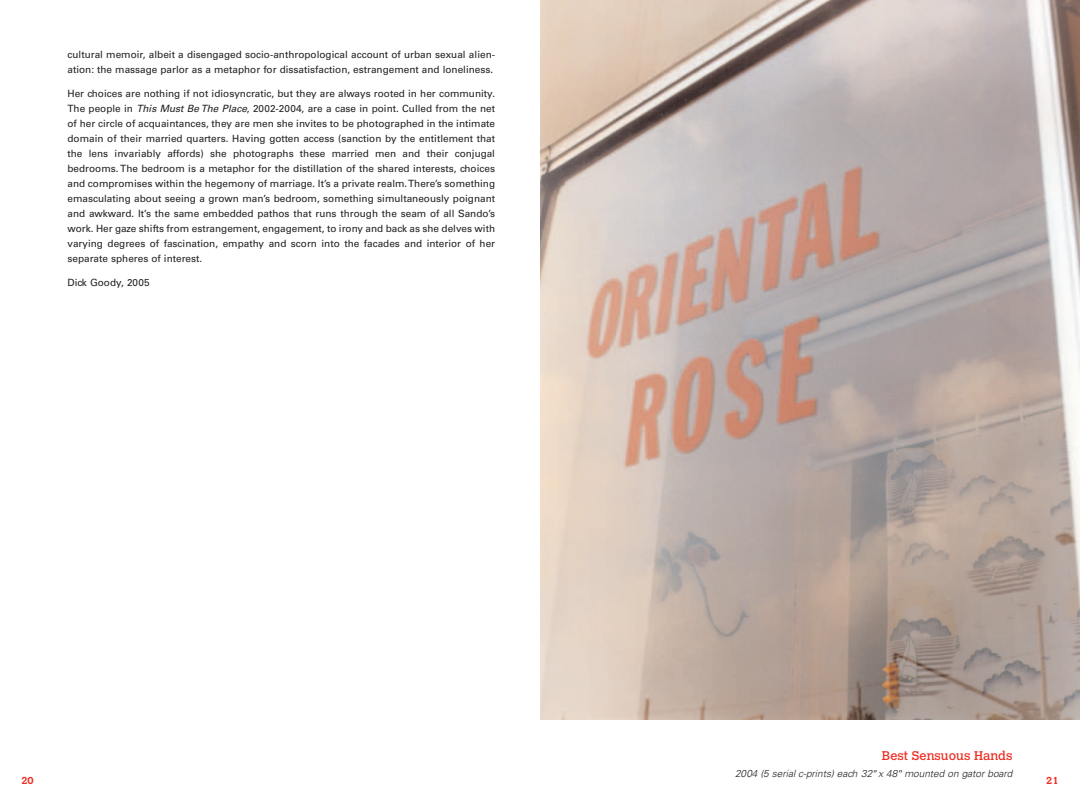
<style>
.page{position:relative;width:1080px;height:810px;background:#fff}
.page>*{position:absolute;margin:0;border:0;box-sizing:border-box;transform-origin:0 0}
.t1{font:12.5px "Calvert";color:#ee2e22}
.t2{font:10px/15px "Univers";color:#231f20}
.t3{font:italic 300 10px "Univers";color:#231f20}
.t4{font:700 10px "Calvert";color:#ee2e22}
.s1{font-style:italic}
.s2{font-weight:400}
</style>
<div class="page">
<img style="left:540px;top:0;width:540px;height:720px">
<p class="t2" style="left:68px;top:48px;width:429px">cultural memoir, albeit a disengaged socio-anthropological account of urban sexual alien&shy;ation: the massage parlor as a metaphor for dissatisfaction, estrangement and loneliness.</p>
<p class="t2" style="left:67px;top:87px;width:429px;text-align:justify">Her choices are nothing if not idiosyncratic, but they are always rooted in her community.<br>The people in <span class="s1">This Must Be The Place</span>, 2002-2004, are a case in point. Culled from the net of her circle of acquaintances, they are men she invites to be photographed in the intimate domain of their married quarters. Having gotten access (sanction by the entitlement that the lens invariably affords) she photographs these married men and their conjugal bedrooms. The bedroom is a metaphor for the distillation of the shared interests, choices and compromises within the hegemony of marriage. It’s a private realm. There’s something emasculating about seeing a grown man’s bedroom, something simultaneously poignant and awkward. It’s the same embedded pathos that runs through the seam of all Sando’s work. Her gaze shifts from estrangement, engagement, to irony and back as she delves with varying degrees of fascination, empathy and scorn into the facades and interior of her separate spheres of interest.</p>
<p class="t2" style="left:67px;top:276px;width:84px">Dick Goody, 2005</p>
<p class="t1" style="left:882px;top:751px;width:132px">Best Sensuous Hands</p>
<p class="t3" style="left:735px;top:769px;width:279px">2004 (5 serial c-prints) each 32<span class="s2">"</span> x 48<span class="s2">"</span> mounted on gator board</p>
<p class="t4" style="left:21px;top:776px;width:14px">20</p>
<p class="t4" style="left:1046px;top:776px;width:14px">21</p>
</div>
